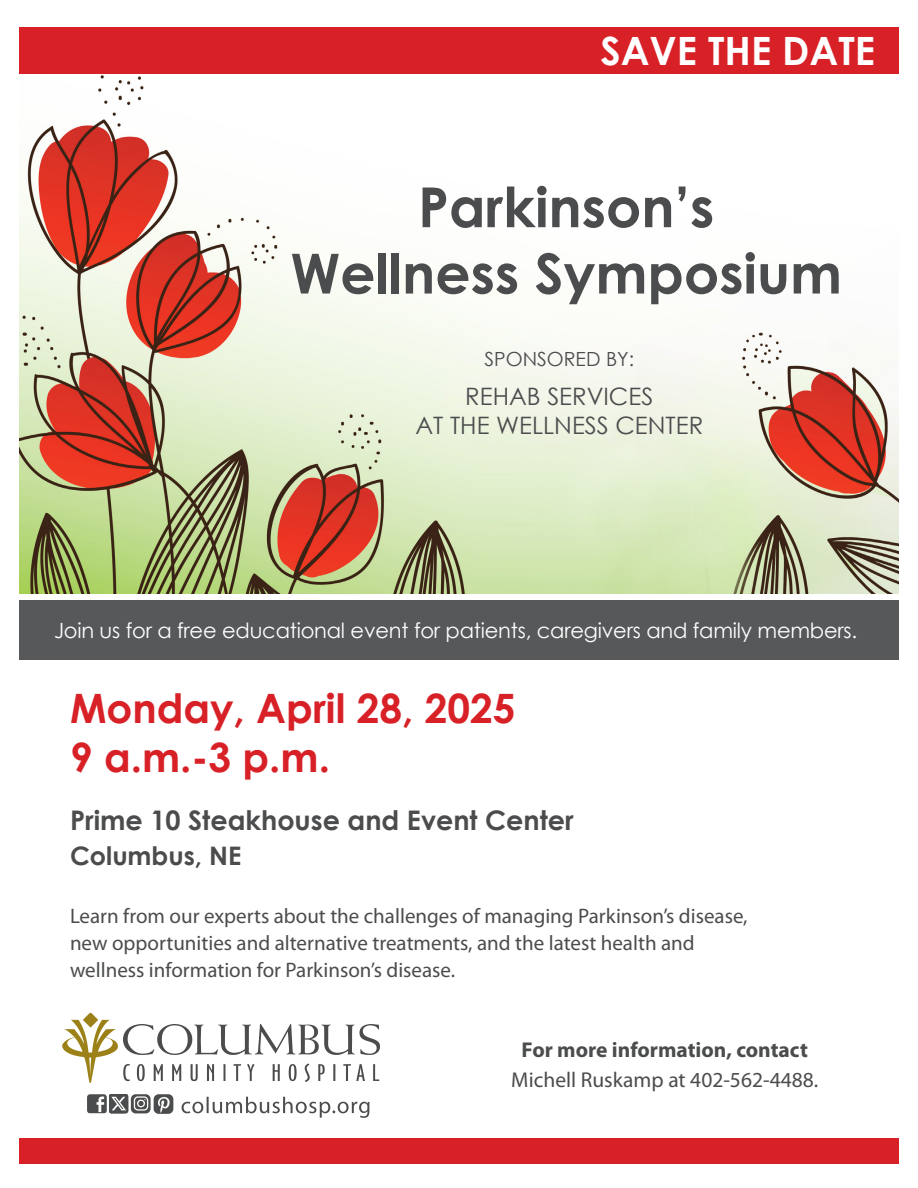
<style>
.page{position:relative;width:918px;height:1188px;background:#fff}
.page>*{position:absolute;margin:0;border:0;box-sizing:border-box;transform-origin:0 0}
.t1{font:700 55.2px "Century Gothic";color:#4b4c4d}
.t2{font:700 40.5px "Century Gothic";color:#d82027}
.t3{font:700 39px "Century Gothic";color:#fff}
.t4{font:700 27px "Century Gothic";color:#4b4c4d}
.t5{font:700 25.5px "Century Gothic";color:#4b4c4d}
.t6{font:24px/28.8px "Century Gothic";color:#4b4c4d;text-align:center}
.t7{font:21.45px/29.7px "Myriad Pro";color:#4b4c4d;text-align:center}
.t8{font:21px/27px "Myriad Pro";color:#4b4c4d}
.t9{font:21px "Century Gothic";letter-spacing:-.01em;color:#fff}
.t10{font:19.5px "Century Gothic";color:#4b4c4d}
.s1{font-weight:700}
</style>
<div class="page">
<img style="left:19px;top:73px;width:880px;height:521px">
<div style="left:20px;top:1138px;width:879px;height:26px;background:#d82027"></div>
<div style="left:19px;top:27px;width:880px;height:46px;background:#d82027"></div>
<div style="left:19px;top:600px;width:880px;height:60px;background:#57585a"></div>
<svg style="left:182px;top:1097px;width:187px;height:21px"></svg>
<img style="left:87px;top:1094px;width:20px;height:19px">
<img style="left:109px;top:1094px;width:20px;height:20px">
<img style="left:131px;top:1094px;width:20px;height:19px">
<img style="left:123px;top:1024px;width:256px;height:57px">
<img style="left:63px;top:1013px;width:55px;height:69px">
<img style="left:154px;top:1094px;width:19px;height:20px">
<p class="t3" style="left:600px;top:21px;width:276px">SAVE THE DATE</p>
<p class="t1" style="left:418px;top:165px;width:298px">Parkinson’s</p>
<p class="t1" style="left:290px;top:232px;width:553px">Wellness Symposium</p>
<p class="t10" style="left:485px;top:345px;width:151px">SPONSORED BY:</p>
<p class="t6" style="left:415px;top:382px;width:289px">REHAB SERVICES<br>AT THE WELLNESS CENTER</p>
<p class="t9" style="left:54px;top:616px;width:805px">Join us for a free educational event for patients, caregivers and family members.</p>
<p class="t2" style="left:70px;top:678px;width:447px">Monday, April 28, 2025</p>
<p class="t2" style="left:70px;top:726px;width:262px">9 a.m.-3 p.m.</p>
<p class="t4" style="left:70px;top:799px;width:505px">Prime 10 Steakhouse and Event Center</p>
<p class="t5" style="left:70px;top:836px;width:173px">Columbus, NE</p>
<p class="t8" style="left:70px;top:902px;width:679px">Learn from our experts about the challenges of managing Parkinson’s disease, new opportunities and alternative treatments, and the latest health and wellness information for Parkinson’s disease.</p>
<p class="t7" style="left:511px;top:1035px;width:308px"><span class="s1">For more information, contact<br></span>Michell Ruskamp at 402-562-4488.</p>
</div>
